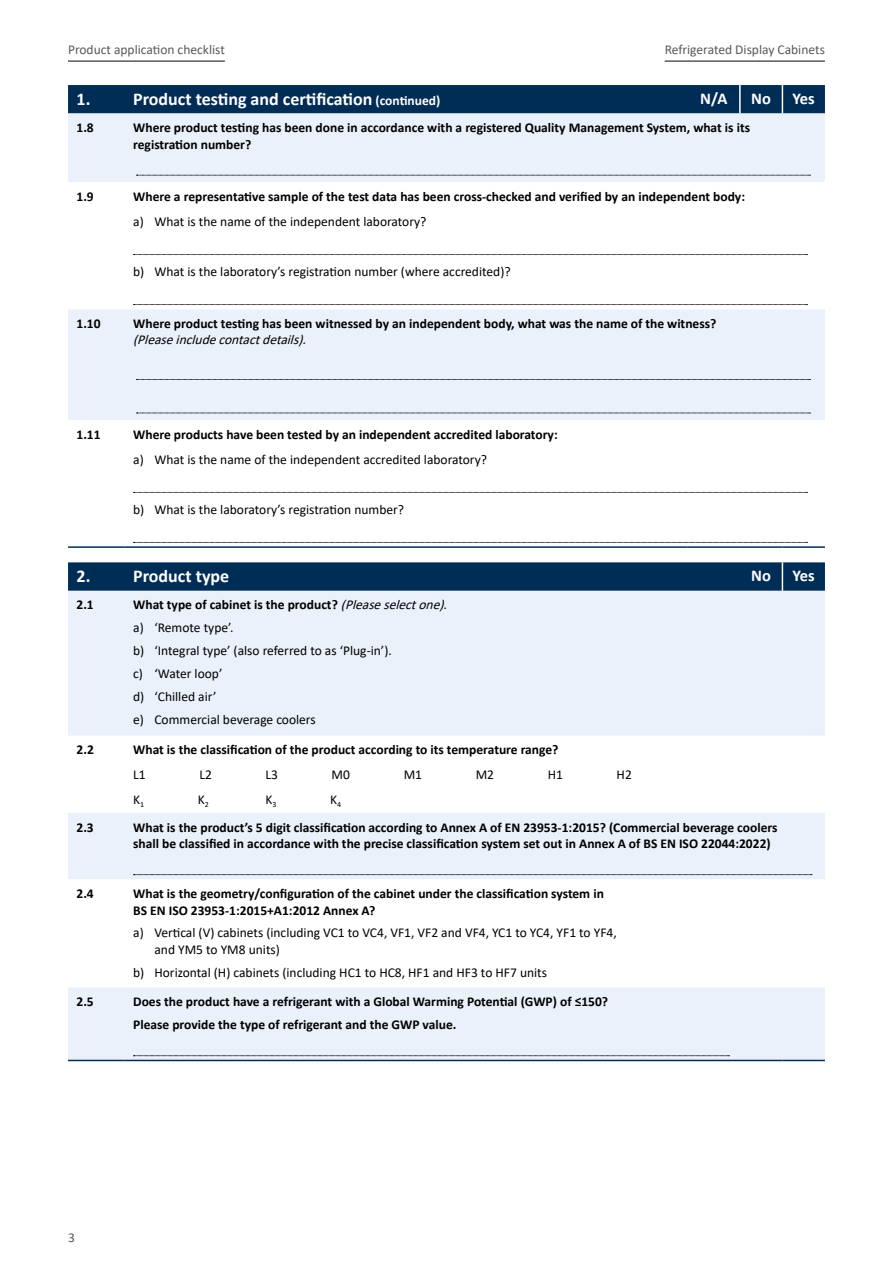
<style>
.page{position:relative;width:893px;height:1263px;background:#fff}
.page>*{position:absolute;margin:0;border:0;box-sizing:border-box;transform-origin:0 0}
.t1{font:700 18px "Calibri";color:#fff}
.t2{font:700 16.5px "Calibri";color:#fff}
.t3{font:700 13.5px/16.5px "Calibri";color:#000}
.t4{font:13.5px/23px "Calibri";color:#000}
.t5{font:13.5px "Calibri";color:#58595b}
.t6{font:italic 13.5px "Calibri";color:#000}
.s1{font-size:13.5px}
.s2{font-weight:700}
.s3{font-style:italic}
</style>
<div class="page">
<hr style="left:665px;top:60px;width:160px;height:2px;background:#58595b">
<hr style="left:68px;top:60px;width:157px;height:2px;background:#58595b">
<div style="left:68px;top:113px;width:757px;height:69px;background:#eaf1fa"></div>
<svg style="left:68px;top:254px;width:757px;height:289px"></svg>
<div style="left:68px;top:85px;width:757px;height:28px;background:#002d56"></div>
<hr style="left:68px;top:546px;width:57px;height:2px;background:#002d56">
<hr style="left:125px;top:546px;width:563px;height:2px;background:#002d56">
<hr style="left:688px;top:546px;width:52px;height:2px;background:#002d56">
<hr style="left:740px;top:546px;width:42px;height:2px;background:#002d56">
<hr style="left:782px;top:546px;width:43px;height:2px;background:#002d56">
<svg style="left:137px;top:175px;width:673px;height:1px"></svg>
<svg style="left:133px;top:254px;width:674px;height:1px"></svg>
<svg style="left:133px;top:304px;width:674px;height:1px"></svg>
<svg style="left:137px;top:379px;width:673px;height:1px"></svg>
<svg style="left:137px;top:413px;width:673px;height:1px"></svg>
<svg style="left:133px;top:492px;width:674px;height:1px"></svg>
<svg style="left:133px;top:542px;width:674px;height:1px"></svg>
<div style="left:68px;top:591px;width:757px;height:145px;background:#eaf1fa"></div>
<div style="left:68px;top:813px;width:757px;height:66px;background:#eaf1fa"></div>
<div style="left:68px;top:988px;width:757px;height:72px;background:#eaf1fa"></div>
<svg style="left:68px;top:562px;width:757px;height:29px;background:#06325a"></svg>
<hr style="left:68px;top:1060px;width:57px;height:1px;background:#002d56">
<hr style="left:125px;top:1060px;width:615px;height:1px;background:#002d56">
<hr style="left:740px;top:1060px;width:42px;height:1px;background:#002d56">
<hr style="left:782px;top:1060px;width:43px;height:1px;background:#002d56">
<svg style="left:133px;top:874px;width:679px;height:1px"></svg>
<svg style="left:133px;top:1055px;width:596px;height:1px"></svg>
<p class="t5" style="left:68px;top:40px;width:158px">Product application checklist</p>
<p class="t5" style="left:665px;top:40px;width:162px">Refrigerated Display Cabinets</p>
<h1 class="t1" style="left:77px;top:86px;width:365px">1. Product testing and certification <span class="s1">(continued)</span></h1>
<p class="t2" style="left:700px;top:87px;width:29px">N/A</p>
<p class="t2" style="left:751px;top:87px;width:21px">No</p>
<p class="t2" style="left:793px;top:87px;width:24px">Yes</p>
<p class="t3" style="left:77px;top:119px;width:19px">1.8</p>
<p class="t3" style="left:133px;top:119px;width:618px">Where product testing has been done in accordance with a registered Quality Management System, what is its registration number?</p>
<p class="t3" style="left:77px;top:188px;width:19px">1.9</p>
<p class="t3" style="left:133px;top:188px;width:613px">Where a representative sample of the test data has been cross-checked and verified by an independent body:</p>
<p class="t4" style="left:133px;top:209px;width:295px">a) What is the name of the independent laboratory?</p>
<p class="t4" style="left:133px;top:259px;width:379px">b) What is the laboratory’s registration number (where accredited)?</p>
<p class="t3" style="left:77px;top:315px;width:26px">1.10</p>
<p class="t3" style="left:133px;top:315px;width:585px">Where product testing has been witnessed by an independent body, what was the name of the witness?</p>
<p class="t6" style="left:133px;top:331px;width:179px">(Pleaseincludecontactdetails).</p>
<p class="t3" style="left:77px;top:426px;width:26px">1.11</p>
<p class="t3" style="left:133px;top:426px;width:426px">Where products have been tested by an independent accredited laboratory:</p>
<p class="t4" style="left:133px;top:447px;width:355px">a) What is the name of the independent accredited laboratory?</p>
<p class="t4" style="left:133px;top:497px;width:272px">b) What is the laboratory’s registration number?</p>
<h1 class="t1" style="left:77px;top:564px;width:154px">2. Product type</h1>
<p class="t2" style="left:751px;top:564px;width:21px">No</p>
<p class="t2" style="left:793px;top:564px;width:24px">Yes</p>
<p class="t3" style="left:77px;top:596px;width:19px">2.1</p>
<p class="t4" style="left:133px;top:593px;width:317px"><span class="s2">What type of cabinet is the product?</span> <span class="s3">(Pleaseselectone)</span>. a) ‘Remote type’.<br>b) ‘Integral type’ (also referred to as ‘Plug-in’).<br>c) ‘Water loop’<br>d) ‘Chilled air’<br>e) Commercial beverage coolers</p>
<p class="t3" style="left:77px;top:741px;width:19px">2.2</p>
<p class="t3" style="left:133px;top:741px;width:427px">What is the classification of the product according to its temperature range?</p>
<p class="t4" style="left:133px;top:763px;width:14px">L1</p>
<p class="t4" style="left:199px;top:763px;width:14px">L2</p>
<p class="t4" style="left:265px;top:763px;width:14px">L3</p>
<p class="t4" style="left:332px;top:763px;width:20px">M0</p>
<p class="t4" style="left:404px;top:763px;width:20px">M1</p>
<p class="t4" style="left:476px;top:763px;width:20px">M2</p>
<p class="t4" style="left:548px;top:763px;width:17px">H1</p>
<p class="t4" style="left:617px;top:763px;width:17px">H2</p>
<p class="t4" style="left:133px;top:788px;width:12px">K<sub>1</sub></p>
<p class="t4" style="left:198px;top:788px;width:13px">K<sub>2</sub></p>
<p class="t4" style="left:265px;top:788px;width:13px">K<sub>3</sub></p>
<p class="t4" style="left:330px;top:788px;width:13px">K<sub>4</sub></p>
<p class="t3" style="left:77px;top:819px;width:19px">2.3</p>
<p class="t3" style="left:133px;top:819px;width:646px">What is the product’s 5 digit classification according to Annex A of EN 23953-1:2015? (Commercial beverage coolers shall be classified in accordance with the precise classification system set out in Annex A of BS EN ISO 22044:2022)</p>
<p class="t3" style="left:77px;top:885px;width:19px">2.4</p>
<p class="t3" style="left:133px;top:885px;width:472px">What is the geometry/configuration of the cabinet under the classification system in<br>BS EN ISO 23953-1:2015+A1:2012 Annex A?</p>
<p class="t4" style="left:154px;top:924px;width:464px;line-height:16.5px;text-indent:-21px">a) Vertical (V) cabinets (including VC1 to VC4, VF1, VF2 and VF4, YC1 to YC4, YF1 to YF4, and YM5 to YM8 units)</p>
<p class="t4" style="left:133px;top:960px;width:415px">b) Horizontal (H) cabinets (including HC1 to HC8, HF1 and HF3 to HF7 units</p>
<p class="t3" style="left:77px;top:993px;width:19px">2.5</p>
<p class="t3" style="left:133px;top:990px;width:476px;line-height:23px">Does the product have a refrigerant with a Global Warming Potential (GWP) of ≤150?<br>Please provide the type of refrigerant and the GWP value.</p>
<p class="t5" style="left:68px;top:1228px;width:8px">3</p>
</div>
